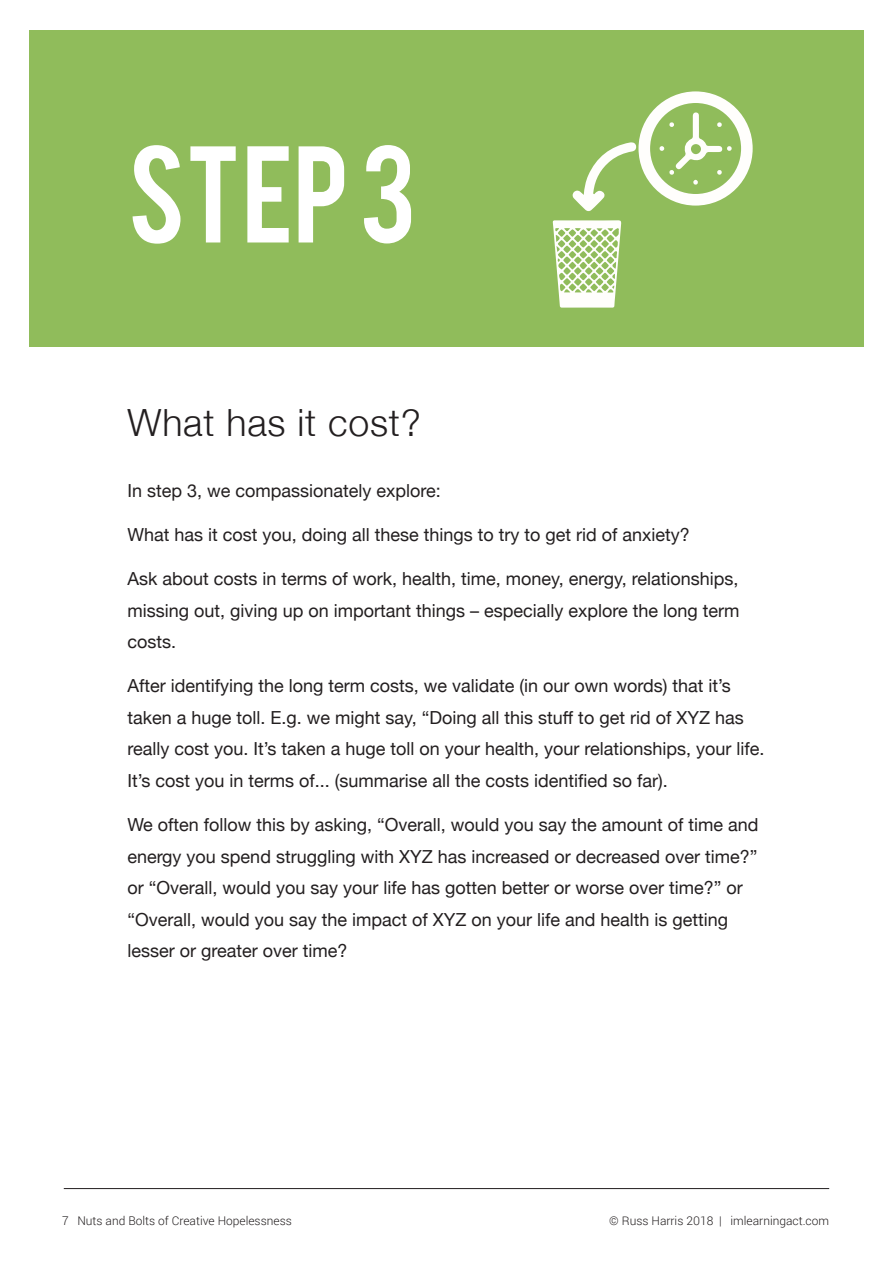
<style>
.page{position:relative;width:893px;height:1263px;background:#fff}
.page>*{position:absolute;margin:0;border:0;box-sizing:border-box;transform-origin:0 0}
.t1{font:108px "Bebas";color:#fff}
.t2{font:300 37.5px "Helvetica Neue";letter-spacing:.02em;color:#231f20}
.t3{font:18px/31.5px "Helvetica Neue";color:#231f20}
.t4{font:300 12px "Roboto";color:#231f20}
</style>
<div class="page">
<hr style="left:64px;top:1188px;width:765px;height:1px;background:#231f20">
<div style="left:30px;top:30px;width:834px;height:317px;background:#90bc5b"></div>
<svg style="left:553px;top:220px;width:68px;height:88px"></svg>
<svg style="left:572px;top:91px;width:181px;height:121px"></svg>
<h1 class="t1" style="left:128px;top:116px;width:290px">STEP 3</h1>
<h2 class="t2" style="left:128px;top:392px;width:295px">What has it cost?</h2>
<p class="t3" style="left:127px;top:475px;width:315px">In step 3, we compassionately explore:</p>
<p class="t3" style="left:127px;top:520px;width:564px">What has it cost you, doing all these things to try to get rid of anxiety?</p>
<p class="t3" style="left:127px;top:564px;width:614px;text-align:justify">Ask about costs in terms of work, health, time, money, energy, relationships, missing out, giving up on important things – especially explore the long term costs.</p>
<p class="t3" style="left:127px;top:671px;width:639px">After identifying the long term costs, we validate (in our own words) that it’s taken a huge toll. E.g. we might say, “Doing all this stuff to get rid of XYZ has really cost you. It’s taken a huge toll on your health, your relationships, your life.<br>It’s cost you in terms of... (summarise all the costs identified so far).</p>
<p class="t3" style="left:127px;top:810px;width:633px">We often follow this by asking, “Overall, would you say the amount of time and energy you spend struggling with XYZ has increased or decreased over time?” or “Overall, would you say your life has gotten better or worse over time?” or “Overall, would you say the impact of XYZ on your life and health is getting lesser or greater over time?</p>
<p class="t4" style="left:62px;top:1212px;width:231px">7 Nuts and Bolts of Creative Hopelessness</p>
<p class="t4" style="left:609px;top:1212px;width:221px">© Russ Harris 2018 | imlearningact.com</p>
</div>
